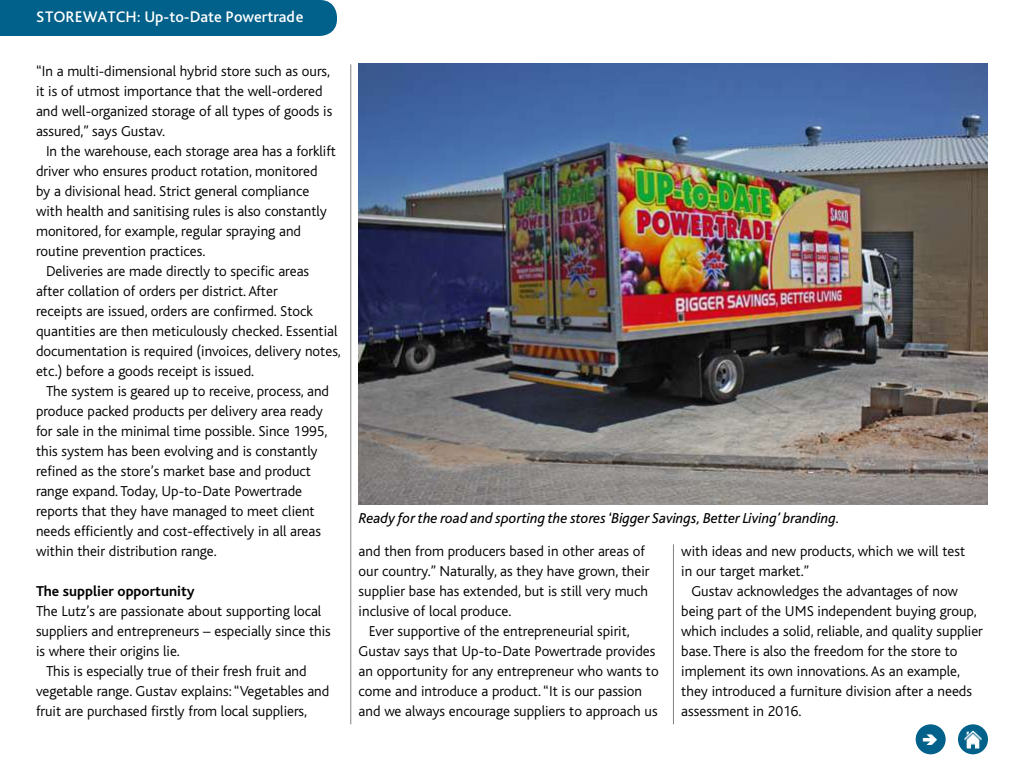
<style>
.page{position:relative;width:1024px;height:768px;background:#fff}
.page>*{position:absolute;margin:0;border:0;box-sizing:border-box;transform-origin:0 0}
.t1{font:500 16px "Bliss Pro";color:#fff}
.t2{font:300 15px/20px "Bliss";color:#000}
.t3{font:italic 15px "Bliss";color:#000}
.t4{font:700 15px "Bliss";color:#000}
</style>
<div class="page">
<div style="left:0;top:0;width:337px;height:36px;background:#02618a"></div>
<hr style="left:351px;top:64px;width:1px;height:660px;background:#808285">
<div style="left:916px;top:724px;width:30px;height:30px;background:#02618a;border-radius:50%"></div>
<div style="left:958px;top:724px;width:30px;height:30px;background:#02618a;border-radius:50%"></div>
<img style="left:964px;top:730px;width:18px;height:18px">
<hr style="left:673px;top:544px;width:1px;height:180px;background:#808285">
<img style="left:359px;top:64px;width:629px;height:440px">
<p class="t1" style="left:36px;top:6px;width:269px">STOREWATCH: Up-to-Date Powertrade</p>
<p class="t2" style="left:36px;top:61px;width:298px">“In a multi-dimensional hybrid store such as ours, it is of utmost importance that the well-ordered and well-organized storage of all types of goods is assured,” says Gustav.</p>
<p class="t2" style="left:46px;top:141px;width:292px">In the warehouse, each storage area has a forklift</p>
<p class="t2" style="left:36px;top:161px;width:283px">driver who ensures product rotation, monitored</p>
<p class="t2" style="left:36px;top:181px;width:275px">by a divisional head. Strict general compliance</p>
<p class="t2" style="left:36px;top:201px;width:292px">with health and sanitising rules is also constantly</p>
<p class="t2" style="left:36px;top:221px;width:267px">monitored, for example, regular spraying and</p>
<p class="t2" style="left:36px;top:241px;width:171px">routine prevention practices.</p>
<p class="t2" style="left:46px;top:261px;width:265px">Deliveries are made directly to specific areas</p>
<p class="t2" style="left:36px;top:281px;width:243px">after collation of orders per district. After</p>
<p class="t2" style="left:36px;top:301px;width:278px">receipts are issued, orders are confirmed. Stock</p>
<p class="t2" style="left:36px;top:321px;width:303px">quantities are then meticulously checked. Essential</p>
<p class="t2" style="left:36px;top:341px;width:306px">documentation is required (invoices, delivery notes,</p>
<p class="t2" style="left:36px;top:361px;width:220px">etc.) before a goods receipt is issued.</p>
<p class="t2" style="left:46px;top:381px;width:285px">The system is geared up to receive, process, and</p>
<p class="t2" style="left:36px;top:401px;width:289px">produce packed products per delivery area ready</p>
<p class="t2" style="left:36px;top:421px;width:293px">for sale in the minimal time possible. Since 1995,</p>
<p class="t2" style="left:36px;top:441px;width:283px">this system has been evolving and is constantly</p>
<p class="t2" style="left:36px;top:461px;width:277px">refined as the store’s market base and product</p>
<p class="t2" style="left:36px;top:481px;width:268px">range expand. Today, Up-to-Date Powertrade</p>
<p class="t2" style="left:36px;top:501px;width:280px">reports that they have managed to meet client</p>
<p class="t2" style="left:36px;top:521px;width:287px">needs efficiently and cost-effectively in all areas</p>
<p class="t2" style="left:36px;top:541px;width:182px">within their distribution range.</p>
<p class="t4" style="left:36px;top:583px;width:160px">The supplier opportunity</p>
<p class="t2" style="left:36px;top:601px;width:287px">The Lutz’s are passionate about supporting local</p>
<p class="t2" style="left:36px;top:621px;width:296px">suppliers and entrepreneurs – especially since this</p>
<p class="t2" style="left:36px;top:641px;width:145px">is where their origins lie.</p>
<p class="t2" style="left:46px;top:661px;width:262px">This is especially true of their fresh fruit and</p>
<p class="t2" style="left:36px;top:681px;width:295px">vegetable range. Gustav explains: “Vegetables and</p>
<p class="t2" style="left:36px;top:701px;width:273px">fruit are purchased firstly from local suppliers,</p>
<p class="t3" style="left:359px;top:510px;width:483px">Ready for the road and sporting the stores ‘Bigger Savings, Better Living’ branding.</p>
<p class="t2" style="left:359px;top:541px;width:292px">and then from producers based in other areas of our country.” Naturally, as they have grown, their supplier base has extended, but is still very much inclusive of local produce.</p>
<p class="t2" style="left:359px;top:621px;width:302px;text-indent:10px">Ever supportive of the entrepreneurial spirit, Gustav says that Up-to-Date Powertrade provides an opportunity for any entrepreneur who wants to come and introduce a product. “It is our passion and we always encourage suppliers to approach us</p>
<p class="t2" style="left:681px;top:541px;width:285px">with ideas and new products, which we will test in our target market.”</p>
<p class="t2" style="left:681px;top:581px;width:303px;text-indent:10px">Gustav acknowledges the advantages of now being part of the UMS independent buying group, which includes a solid, reliable, and quality supplier base. There is also the freedom for the store to implement its own innovations. As an example, they introduced a furniture division after a needs assessment in 2016.</p>
</div>
